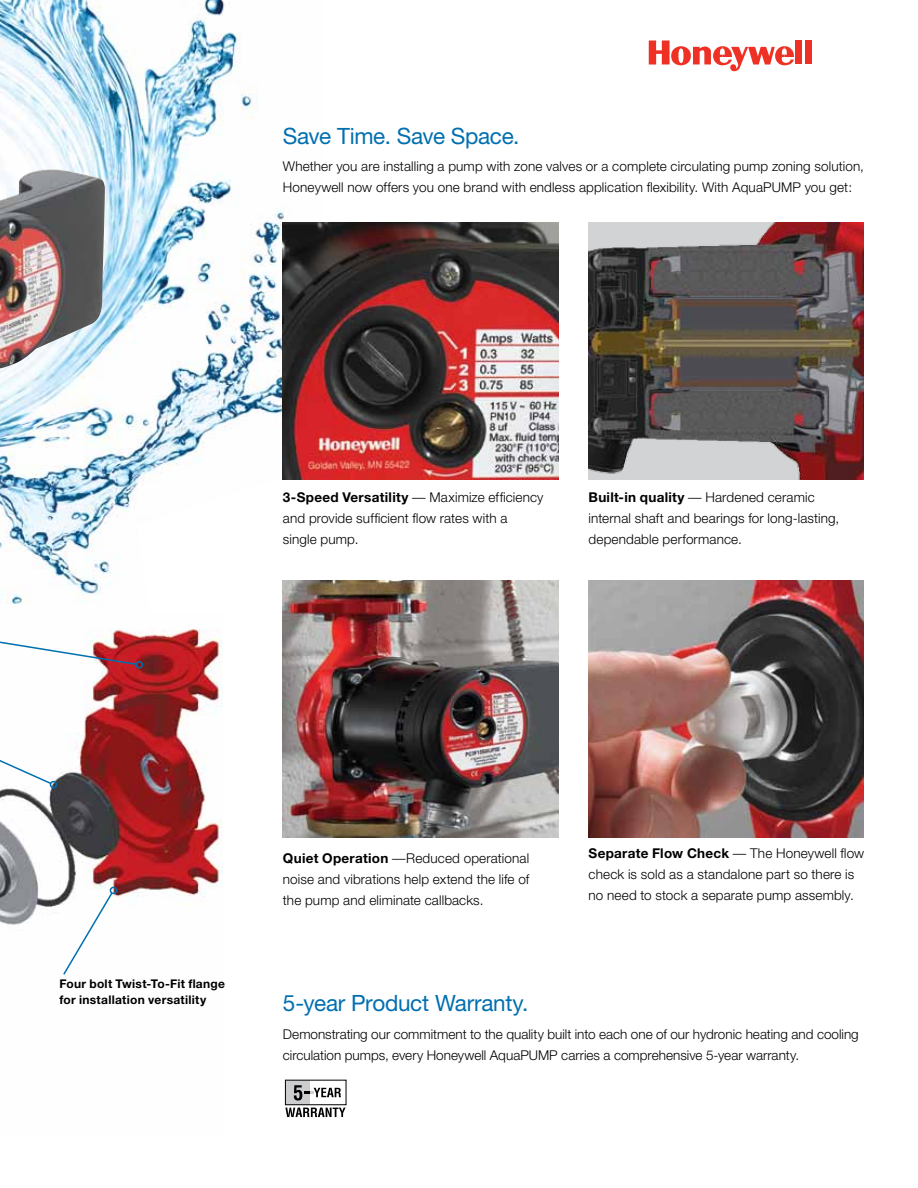
<style>
.page{position:relative;width:918px;height:1188px;background:#fff}
.page>*{position:absolute;margin:0;border:0;box-sizing:border-box;transform-origin:0 0}
.t1{font:22.5px "Helvetica Neue";letter-spacing:-.01em;color:#006faf}
.t2{font:300 13.5px/21px "Helvetica Neue";letter-spacing:.01em;color:#000}
.t3{font:700 12px/16.5px "Helvetica Neue";letter-spacing:.02em;color:#000}
.s1{font-weight:700}
</style>
<div class="page">
<img style="left:0;top:0;width:284px;height:622px">
<img style="left:0;top:612px;width:222px;height:313px">
<div style="left:796px;top:40px;width:6px;height:24px;background:#ee3124"></div>
<div style="left:805px;top:40px;width:7px;height:24px;background:#ee3124"></div>
<svg style="left:649px;top:40px;width:145px;height:31px"></svg>
<img style="left:283px;top:222px;width:275px;height:258px">
<img style="left:283px;top:580px;width:275px;height:258px">
<img style="left:589px;top:222px;width:275px;height:258px">
<img style="left:589px;top:580px;width:275px;height:258px">
<img style="left:0;top:169px;width:105px;height:199px">
<svg style="left:62px;top:891px;width:52px;height:84px"></svg>
<div style="left:110px;top:887px;width:7px;height:7px;border:2px solid #006faf;border-radius:50%"></div>
<svg style="left:0;top:697px;width:53px;height:88px"></svg>
<div style="left:50px;top:781px;width:7px;height:7px;border:2px solid #006faf;border-radius:50%"></div>
<svg style="left:0;top:638px;width:138px;height:28px"></svg>
<div style="left:136px;top:661px;width:7px;height:8px;border:2px solid #006faf;border-radius:50%"></div>
<div style="left:285px;top:1080px;width:25px;height:24px;background:#cbcdce"></div>
<svg style="left:285px;top:1108px;width:61px;height:9px"></svg>
<div style="left:285px;top:1080px;width:61px;height:25px;border:1px solid #000"></div>
<svg style="left:294px;top:1085px;width:47px;height:16px"></svg>
<h1 class="t1" style="left:283px;top:122px;width:238px">Save Time. Save Space.</h1>
<p class="t2" style="left:283px;top:156px;width:582px">Whether you are installing a pump with zone valves or a complete circulating pump zoning solution,<br>Honeywell now offers you one brand with endless application flexibility. With AquaPUMP you get:</p>
<p class="t2" style="left:283px;top:487px;width:262px"><span class="s1">3-Speed Versatility</span> — Maximize efficiency and provide sufficient flow rates with a single pump.</p>
<p class="t2" style="left:589px;top:487px;width:252px"><span class="s1">Built-in quality</span> — Hardened ceramic internal shaft and bearings for long-lasting, dependable performance.</p>
<p class="t3" style="left:59px;top:975px;width:167px">Four bolt Twist-To-Fit flange for installation versatility</p>
<p class="t2" style="left:283px;top:847px;width:248px;text-align:justify"><span class="s1">Quiet Operation</span> —Reduced operational noise and vibrations help extend the life of the pump and eliminate callbacks.</p>
<p class="t2" style="left:589px;top:843px;width:277px"><span class="s1">Separate Flow Check</span> — The Honeywell flow check is sold as a standalone part so there is no need to stock a separate pump assembly.</p>
<h1 class="t1" style="left:283px;top:990px;width:247px">5-year Product Warranty.</h1>
<p class="t2" style="left:283px;top:1024px;width:577px">Demonstrating our commitment to the quality built into each one of our hydronic heating and cooling circulation pumps, every Honeywell AquaPUMP carries a comprehensive 5-year warranty.</p>
</div>
